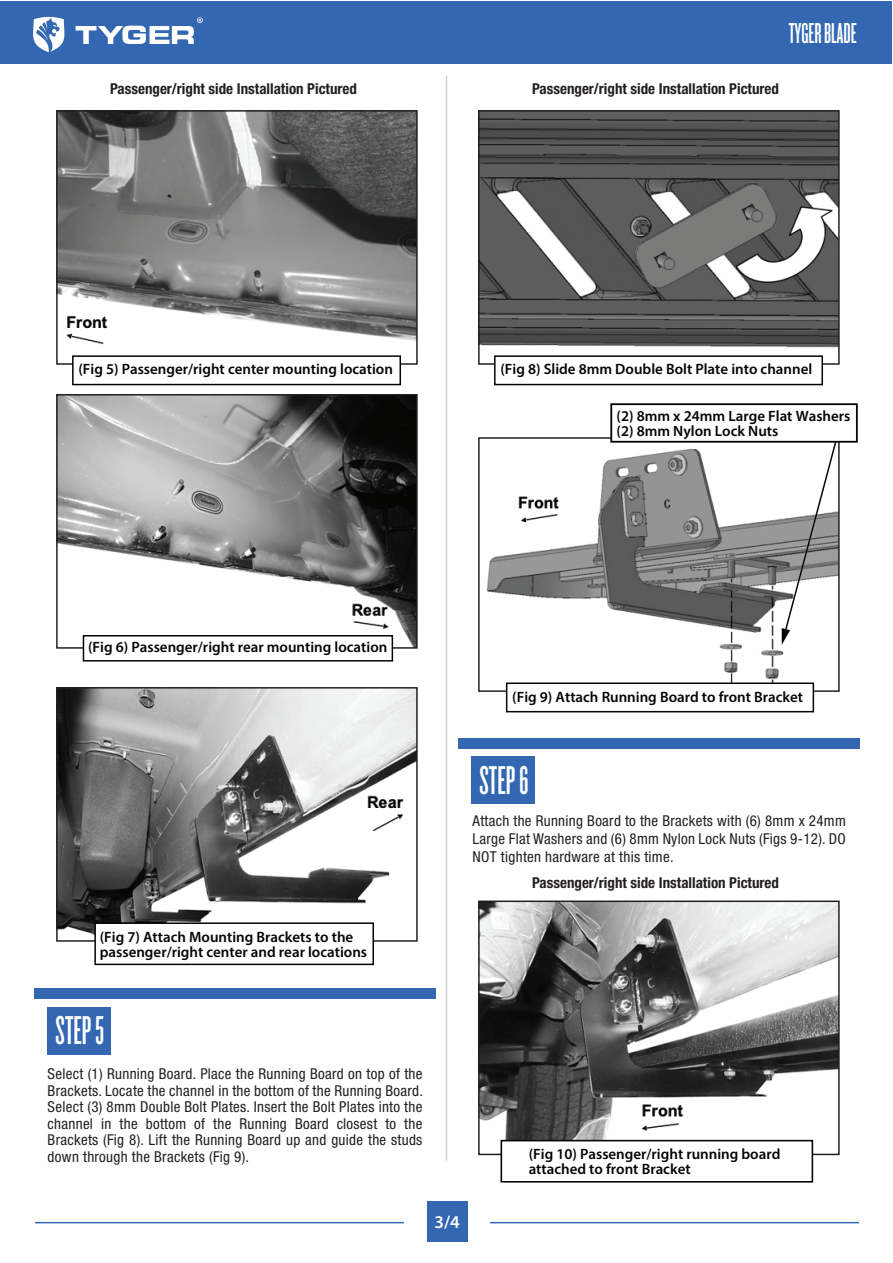
<style>
.page{position:relative;width:893px;height:1263px;background:#fff}
.page>*{position:absolute;margin:0;border:0;box-sizing:border-box;transform-origin:0 0}
.t1{font:41.85px "Knockout HTF46 Flyweight";color:#fff}
.t2{font:30px "Knockout HTF46 Flyweight";color:#fff}
.t3{font:600 18px "Myriad Pro";color:#fff}
.t4{font:condensed 15px/16.5px "Helvetica Neue LT Std";letter-spacing:.02em;color:#231f20;text-align:justify}
.t5{font:600 15px/15px "Myriad Pro";color:#050504}
.t6{font:700 condensed 15px "Helvetica Neue LT Std";color:#231f20}
</style>
<div class="page">
<hr style="left:446px;top:76px;width:1px;height:1084px;background:#d1d2d4">
<div style="left:0;top:1px;width:892px;height:63px;background:#3367b2"></div>
<svg style="left:33px;top:17px;width:31px;height:35px"></svg>
<svg style="left:76px;top:17px;width:127px;height:27px"></svg>
<div style="left:427px;top:1201px;width:40px;height:40px;background:#3367b2"></div>
<hr style="left:35px;top:1222px;width:369px;height:1px;background:#3367b2">
<hr style="left:490px;top:1222px;width:369px;height:1px;background:#3367b2">
<div style="left:47px;top:1007px;width:63px;height:47px;background:#3367b2"></div>
<div style="left:35px;top:988px;width:401px;height:10px;background:#3367b2"></div>
<div style="left:471px;top:757px;width:63px;height:47px;background:#3367b2"></div>
<div style="left:458px;top:738px;width:402px;height:10px;background:#3367b2"></div>
<img style="left:59px;top:113px;width:356px;height:232px">
<div style="left:56px;top:110px;width:362px;height:255px;border:2px solid #231f20"></div>
<div style="left:72px;top:355px;width:329px;height:30px;background:#fff;border:2px solid #050504"></div>
<img style="left:481px;top:113px;width:356px;height:235px">
<div style="left:478px;top:110px;width:362px;height:255px;border:2px solid #231f20"></div>
<div style="left:494px;top:355px;width:329px;height:30px;background:#fff;border:2px solid #050504"></div>
<img style="left:486px;top:448px;width:329px;height:239px">
<div style="left:506px;top:682px;width:308px;height:30px;background:#fff;border:2px solid #050504"></div>
<img style="left:59px;top:690px;width:356px;height:245px">
<div style="left:56px;top:687px;width:362px;height:255px;border:2px solid #231f20"></div>
<div style="left:94px;top:922px;width:280px;height:43px;background:#fff;border:2px solid #050504"></div>
<img style="left:481px;top:903px;width:356px;height:241px">
<div style="left:478px;top:900px;width:362px;height:255px;border:2px solid #231f20"></div>
<div style="left:501px;top:1140px;width:312px;height:42px;background:#fff;border:2px solid #050504"></div>
<img style="left:59px;top:397px;width:356px;height:249px">
<div style="left:56px;top:394px;width:362px;height:255px;border:2px solid #231f20"></div>
<div style="left:83px;top:635px;width:310px;height:26px;background:#fff;border:2px solid #050504"></div>
<svg style="left:782px;top:443px;width:57px;height:202px"></svg>
<div style="left:610px;top:403px;width:248px;height:40px;background:#fff;border:2px solid #050504"></div>
<p class="t6" style="left:110px;top:79px;width:248px">Passenger/right side Installation Pictured</p>
<h2 class="t2" style="left:789px;top:18px;width:69px">TYGER BLADE</h2>
<p class="t6" style="left:532px;top:79px;width:248px">Passenger/right side Installation Pictured</p>
<p class="t5" style="left:78px;top:362px;width:316px">(Fig 5) Passenger/right center mounting location</p>
<p class="t5" style="left:500px;top:362px;width:313px">(Fig 8) Slide 8mm Double Bolt Plate into channel</p>
<p class="t5" style="left:616px;top:408px;width:235px">(2) 8mm x 24mm Large Flat Washers (2) 8mm Nylon Lock Nuts</p>
<p class="t5" style="left:88px;top:639px;width:301px">(Fig 6) Passenger/right rear mounting location</p>
<p class="t5" style="left:512px;top:689px;width:293px">(Fig 9) Attach Running Board to front Bracket</p>
<p class="t5" style="left:100px;top:929px;width:269px">(Fig 7) Attach Mounting Brackets to the passenger/right center and rear locations</p>
<h1 class="t1" style="left:479px;top:760px;width:51px">STEP 6</h1>
<p class="t4" style="left:473px;top:812px;width:375px;line-height:18px">Attach the Running Board to the Brackets with (6) 8mm x 24mm Large Flat Washers and (6) 8mm Nylon Lock Nuts (Figs 9-12). DO NOT tighten hardware at this time.</p>
<p class="t6" style="left:532px;top:873px;width:248px">Passenger/right side Installation Pictured</p>
<h1 class="t1" style="left:56px;top:1010px;width:50px">STEP 5</h1>
<p class="t4" style="left:48px;top:1066px;width:377px">Select (1) Running Board. Place the Running Board on top of the Brackets. Locate the channel in the bottom of the Running Board.<br>Select (3) 8mm Double Bolt Plates. Insert the Bolt Plates into the channel in the bottom of the Running Board closest to the Brackets (Fig 8). Lift the Running Board up and guide the studs down through the Brackets (Fig 9).</p>
<p class="t3" style="left:435px;top:1210px;width:27px">3/4</p>
<p class="t5" style="left:529px;top:1146px;width:253px">(Fig 10) Passenger/right running board attached to front Bracket</p>
</div>
